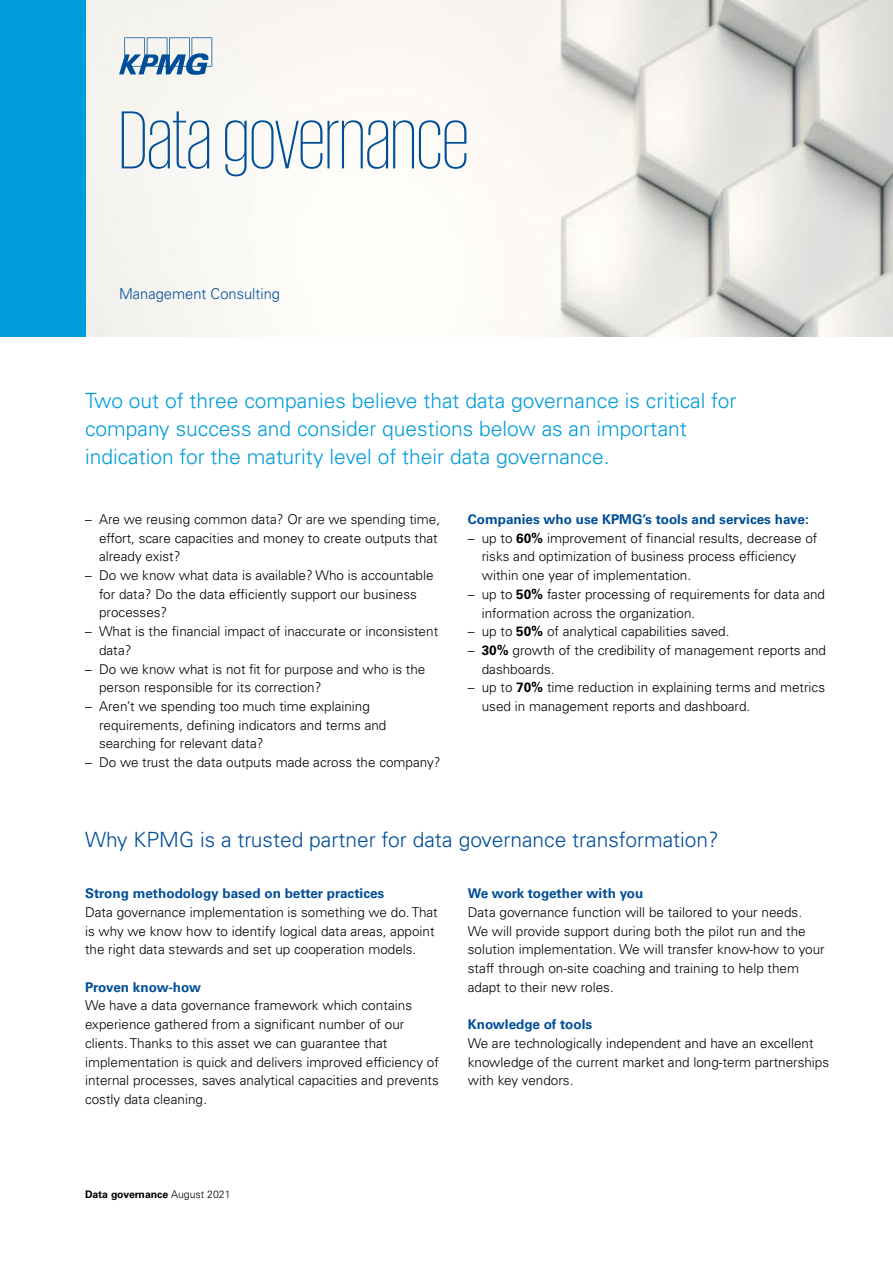
<style>
.page{position:relative;width:893px;height:1263px;background:#fff}
.page>*{position:absolute;margin:0;border:0;box-sizing:border-box;transform-origin:0 0}
.t1{font:200 84px "KPMG";letter-spacing:-.005em;color:#004e98}
.t2{font:300 21px/28px "Univers LT Std";color:#009cdc}
.t3{font:300 21px "Univers LT Std";color:#004e98}
.t4{font:300 15px "Univers LT Std";color:#004e98}
.t5{font:300 13.5px/18.8px "Univers LT Std";color:#000}
.t6{font:700 13.5px "Univers LT Std";color:#004e98}
.t7{font:700 10.5px "Univers LT Std";color:#000}
.s1{font-weight:700}
.s2{font-weight:300}
</style>
<div class="page">
<img style="left:85px;top:0;width:808px;height:337px">
<svg style="left:119px;top:37px;width:93px;height:38px"></svg>
<div style="left:0;top:0;width:85px;height:337px;background:#009cdc"></div>
<h1 class="t1" style="left:119px;top:100px;width:351px">Data governance</h1>
<p class="t4" style="left:119px;top:285px;width:162px">Management Consulting</p>
<h2 class="t2" style="left:85px;top:386px;width:653px">Two out of three companies believe that data governance is critical for company success and consider questions below as an important indication for the maturity level of their data governance.</h2>
<p class="t5" style="left:99px;top:510px;width:343px;text-indent:-14px">– Are we reusing common data? Or are we spending time, effort, scare capacities and money to create outputs that already exist?</p>
<p class="t5" style="left:99px;top:566px;width:336px;text-indent:-14px">– Do we know what data is available? Who is accountable for data? Do the data efficiently support our business processes?</p>
<p class="t5" style="left:99px;top:622px;width:341px;text-indent:-14px">– What is the financial impact of inaccurate or inconsistent data?</p>
<p class="t5" style="left:99px;top:659px;width:328px;text-indent:-14px">– Do we know what is not fit for purpose and who is the person responsible for its correction?</p>
<p class="t5" style="left:99px;top:697px;width:289px;text-indent:-14px">– Aren’t we spending too much time explaining requirements, defining indicators and terms and searching for relevant data?</p>
<p class="t5" style="left:85px;top:753px;width:357px">– Do we trust the data outputs made across the company?</p>
<p class="t6" style="left:468px;top:511px;width:343px">Companies who use KPMG’s tools and services have:</p>
<p class="t5" style="left:482px;top:528px;width:337px;text-indent:-14px">– up to <span class="s1">60%</span> improvement of financial results, decrease of risks and optimization of business process efficiency within one year of implementation.</p>
<p class="t5" style="left:482px;top:585px;width:345px;text-indent:-14px">– up to <span class="s1">50%</span> faster processing of requirements for data and information across the organization.</p>
<p class="t5" style="left:468px;top:622px;width:263px">– up to <span class="s1">50%</span> of analytical capabilities saved.</p>
<p class="t5" style="left:482px;top:641px;width:346px;text-indent:-14px">– <span class="s1">30%</span> growth of the credibility of management reports and dashboards.</p>
<p class="t5" style="left:482px;top:678px;width:345px;text-indent:-14px">– up to <span class="s1">70%</span> time reduction in explaining terms and metrics used in management reports and dashboard.</p>
<h2 class="t3" style="left:85px;top:827px;width:635px">Why KPMG is a trusted partner for data governance transformation?</h2>
<p class="t6" style="left:85px;top:885px;width:301px">Strong methodology based on better practices</p>
<p class="t5" style="left:85px;top:903px;width:354px">Data governance implementation is something we do. That is why we know how to identify logical data areas, appoint the right data stewards and set up cooperation models.</p>
<p class="t6" style="left:85px;top:979px;width:118px">Proven know-how</p>
<p class="t5" style="left:85px;top:996px;width:355px">We have a data governance framework which contains experience gathered from a significant number of our clients. Thanks to this asset we can guarantee that implementation is quick and delivers improved efficiency of internal processes, saves analytical capacities and prevents costly data cleaning.</p>
<p class="t6" style="left:468px;top:885px;width:177px">We work together with you</p>
<p class="t5" style="left:468px;top:903px;width:358px">Data governance function will be tailored to your needs.<br>We will provide support during both the pilot run and the solution implementation. We will transfer know-how to your staff through on-site coaching and training to help them adapt to their new roles.</p>
<p class="t6" style="left:468px;top:1016px;width:126px">Knowledge of tools</p>
<p class="t5" style="left:468px;top:1034px;width:363px">We are technologically independent and have an excellent knowledge of the current market and long-term partnerships with key vendors.</p>
<p class="t7" style="left:85px;top:1188px;width:147px">Data governance <span class="s2">August 2021</span></p>
</div>
